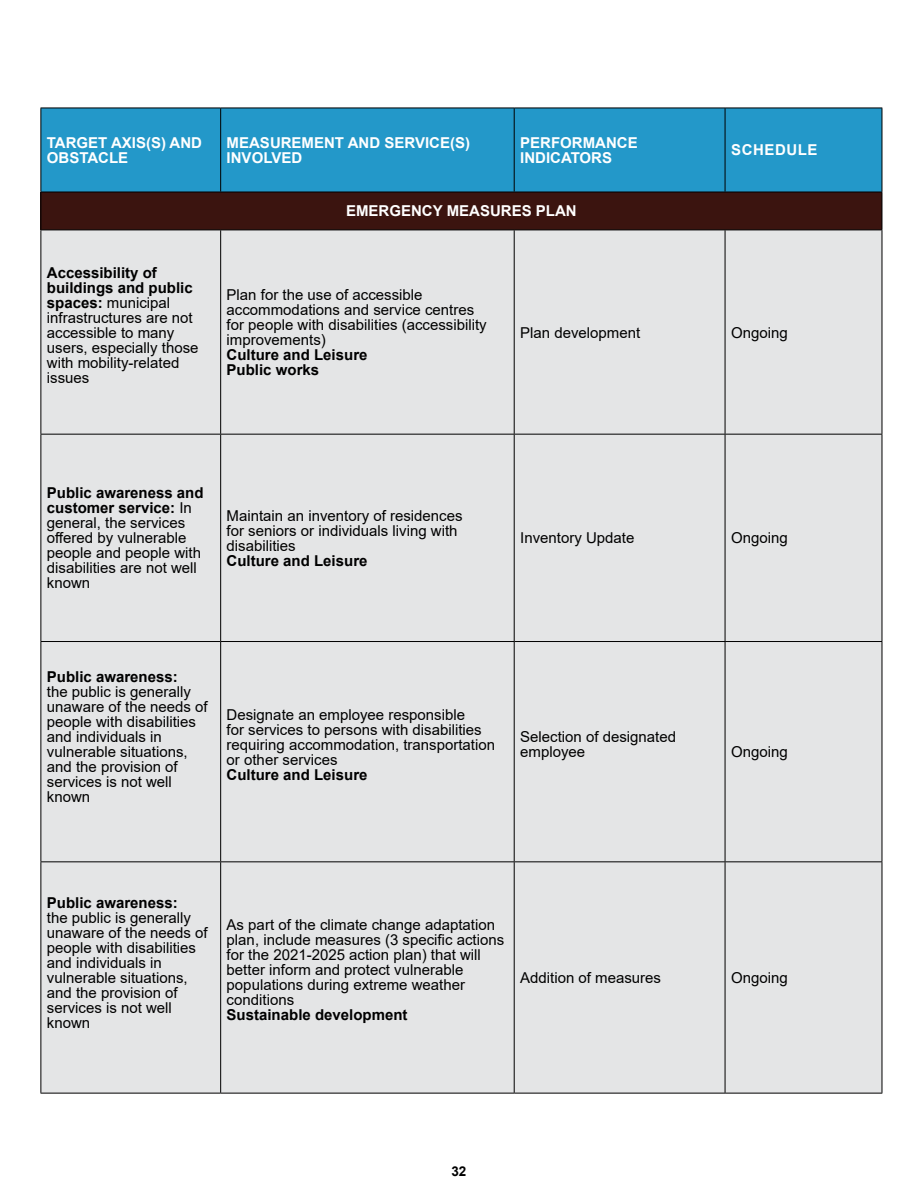
<style>
.page{position:relative;width:918px;height:1188px;background:#fff}
.page>*{position:absolute;margin:0;border:0;box-sizing:border-box;transform-origin:0 0}
.t1{font:15px/15px "Arial";color:#000}
.t2{font:700 15px/15px "Arial";color:#000}
.t3{font:700 15px/15px "Arial";color:#fff}
.t4{font:700 15px "Arial";letter-spacing:.035em;color:#fff}
.t5{font:700 13.5px "Arial";color:#000}
.s1{font-weight:700}
</style>
<div class="page">
<div style="left:41px;top:109px;width:841px;height:83px;background:#2398c9"></div>
<div style="left:41px;top:192px;width:841px;height:38px;background:#3b140f"></div>
<div style="left:41px;top:231px;width:841px;height:862px;background:#e4e5e6"></div>
<hr style="left:40px;top:108px;width:181px;height:1px;background:#000">
<hr style="left:40px;top:108px;width:1px;height:84px;background:#000">
<hr style="left:221px;top:108px;width:293px;height:1px;background:#000">
<hr style="left:220px;top:108px;width:1px;height:84px;background:#000">
<hr style="left:514px;top:108px;width:211px;height:1px;background:#000">
<hr style="left:514px;top:108px;width:1px;height:84px;background:#000">
<hr style="left:725px;top:108px;width:157px;height:1px;background:#000">
<hr style="left:725px;top:108px;width:1px;height:84px;background:#000">
<hr style="left:882px;top:108px;width:1px;height:84px;background:#000">
<hr style="left:220px;top:230px;width:1px;height:204px;background:#000">
<hr style="left:220px;top:435px;width:1px;height:206px;background:#000">
<hr style="left:220px;top:642px;width:1px;height:219px;background:#000">
<hr style="left:220px;top:862px;width:1px;height:231px;background:#000">
<hr style="left:40px;top:192px;width:181px;height:1px;background:#000">
<hr style="left:40px;top:192px;width:1px;height:38px;background:#000">
<hr style="left:221px;top:192px;width:293px;height:1px;background:#000">
<hr style="left:514px;top:192px;width:211px;height:1px;background:#000">
<hr style="left:725px;top:192px;width:157px;height:1px;background:#000">
<hr style="left:882px;top:192px;width:1px;height:38px;background:#000">
<hr style="left:40px;top:230px;width:181px;height:1px;background:#000">
<hr style="left:40px;top:230px;width:1px;height:204px;background:#000">
<hr style="left:221px;top:230px;width:293px;height:1px;background:#000">
<hr style="left:514px;top:230px;width:211px;height:1px;background:#000">
<hr style="left:514px;top:230px;width:1px;height:204px;background:#000">
<hr style="left:725px;top:230px;width:157px;height:1px;background:#000">
<hr style="left:725px;top:230px;width:1px;height:204px;background:#000">
<hr style="left:882px;top:230px;width:1px;height:204px;background:#000">
<hr style="left:40px;top:434px;width:181px;height:1px;background:#000">
<hr style="left:40px;top:435px;width:1px;height:206px;background:#000">
<hr style="left:221px;top:434px;width:293px;height:1px;background:#000">
<hr style="left:514px;top:434px;width:211px;height:1px;background:#000">
<hr style="left:514px;top:435px;width:1px;height:206px;background:#000">
<hr style="left:725px;top:434px;width:157px;height:1px;background:#000">
<hr style="left:725px;top:435px;width:1px;height:206px;background:#000">
<hr style="left:882px;top:435px;width:1px;height:206px;background:#000">
<hr style="left:40px;top:641px;width:181px;height:1px;background:#000">
<hr style="left:40px;top:642px;width:1px;height:219px;background:#000">
<hr style="left:221px;top:641px;width:293px;height:1px;background:#000">
<hr style="left:514px;top:641px;width:211px;height:1px;background:#000">
<hr style="left:514px;top:642px;width:1px;height:219px;background:#000">
<hr style="left:725px;top:641px;width:157px;height:1px;background:#000">
<hr style="left:725px;top:642px;width:1px;height:219px;background:#000">
<hr style="left:882px;top:642px;width:1px;height:219px;background:#000">
<hr style="left:40px;top:861px;width:181px;height:1px;background:#000">
<hr style="left:40px;top:862px;width:1px;height:231px;background:#000">
<hr style="left:221px;top:861px;width:293px;height:1px;background:#000">
<hr style="left:514px;top:861px;width:211px;height:1px;background:#000">
<hr style="left:514px;top:862px;width:1px;height:231px;background:#000">
<hr style="left:725px;top:861px;width:157px;height:1px;background:#000">
<hr style="left:725px;top:862px;width:1px;height:231px;background:#000">
<hr style="left:882px;top:862px;width:1px;height:231px;background:#000">
<hr style="left:40px;top:1093px;width:181px;height:1px;background:#000">
<hr style="left:221px;top:1093px;width:293px;height:1px;background:#000">
<hr style="left:514px;top:1093px;width:211px;height:1px;background:#000">
<hr style="left:725px;top:1093px;width:157px;height:1px;background:#000">
<p class="t3" style="left:47px;top:135px;width:157px">TARGET AXIS(S) AND<br>OBSTACLE</p>
<p class="t3" style="left:227px;top:135px;width:245px">MEASUREMENT AND SERVICE(S)<br>INVOLVED</p>
<p class="t3" style="left:520px;top:135px;width:119px">PERFORMANCE<br>INDICATORS</p>
<p class="t4" style="left:731px;top:140px;width:88px">SCHEDULE</p>
<p class="t1" style="left:47px;top:265px;width:153px"><span class="s1">Accessibility of buildings and public spaces:</span> municipal infrastructures are not accessible to many users, especially those with mobility-related issues</p>
<p class="t3" style="left:346px;top:204px;width:232px">EMERGENCY MEASURES PLAN</p>
<p class="t1" style="left:227px;top:287px;width:262px">Plan for the use of accessible accommodations and service centres for people with disabilities (accessibility improvements)</p>
<p class="t2" style="left:227px;top:347px;width:142px">Culture and Leisure<br>Public works</p>
<p class="t1" style="left:520px;top:325px;width:122px">Plan development</p>
<p class="t1" style="left:731px;top:325px;width:58px">Ongoing</p>
<p class="t1" style="left:47px;top:485px;width:158px"><span class="s1">Public awareness and customer service:</span> In general, the services offered by vulnerable people and people with disabilities are not well known</p>
<p class="t1" style="left:227px;top:508px;width:237px">Maintain an inventory of residences for seniors or individuals living with disabilities</p>
<p class="t2" style="left:227px;top:553px;width:142px">Culture and Leisure</p>
<p class="t1" style="left:520px;top:530px;width:116px">Inventory Update</p>
<p class="t1" style="left:731px;top:530px;width:58px">Ongoing</p>
<p class="t2" style="left:47px;top:670px;width:132px">Public awareness:</p>
<p class="t1" style="left:47px;top:684px;width:162px">the public is generally unaware of the needs of people with disabilities and individuals in vulnerable situations, and the provision of services is not well known</p>
<p class="t1" style="left:227px;top:707px;width:270px">Designate an employee responsible<br>for services to persons with disabilities requiring accommodation, transportation or other services</p>
<p class="t2" style="left:227px;top:767px;width:142px">Culture and Leisure</p>
<p class="t1" style="left:520px;top:729px;width:157px">Selection of designated employee</p>
<p class="t1" style="left:731px;top:744px;width:58px">Ongoing</p>
<p class="t2" style="left:47px;top:895px;width:132px">Public awareness:</p>
<p class="t1" style="left:47px;top:910px;width:162px">the public is generally unaware of the needs of people with disabilities and individuals in vulnerable situations, and the provision of services is not well known</p>
<p class="t1" style="left:227px;top:918px;width:279px">As part of the climate change adaptation plan, include measures (3 specific actions for the 2021-2025 action plan) that will better inform and protect vulnerable populations during extreme weather conditions</p>
<p class="t2" style="left:227px;top:1008px;width:182px">Sustainable development</p>
<p class="t1" style="left:520px;top:970px;width:142px">Addition of measures</p>
<p class="t1" style="left:731px;top:970px;width:58px">Ongoing</p>
<p class="t5" style="left:451px;top:1161px;width:17px">32</p>
</div>
